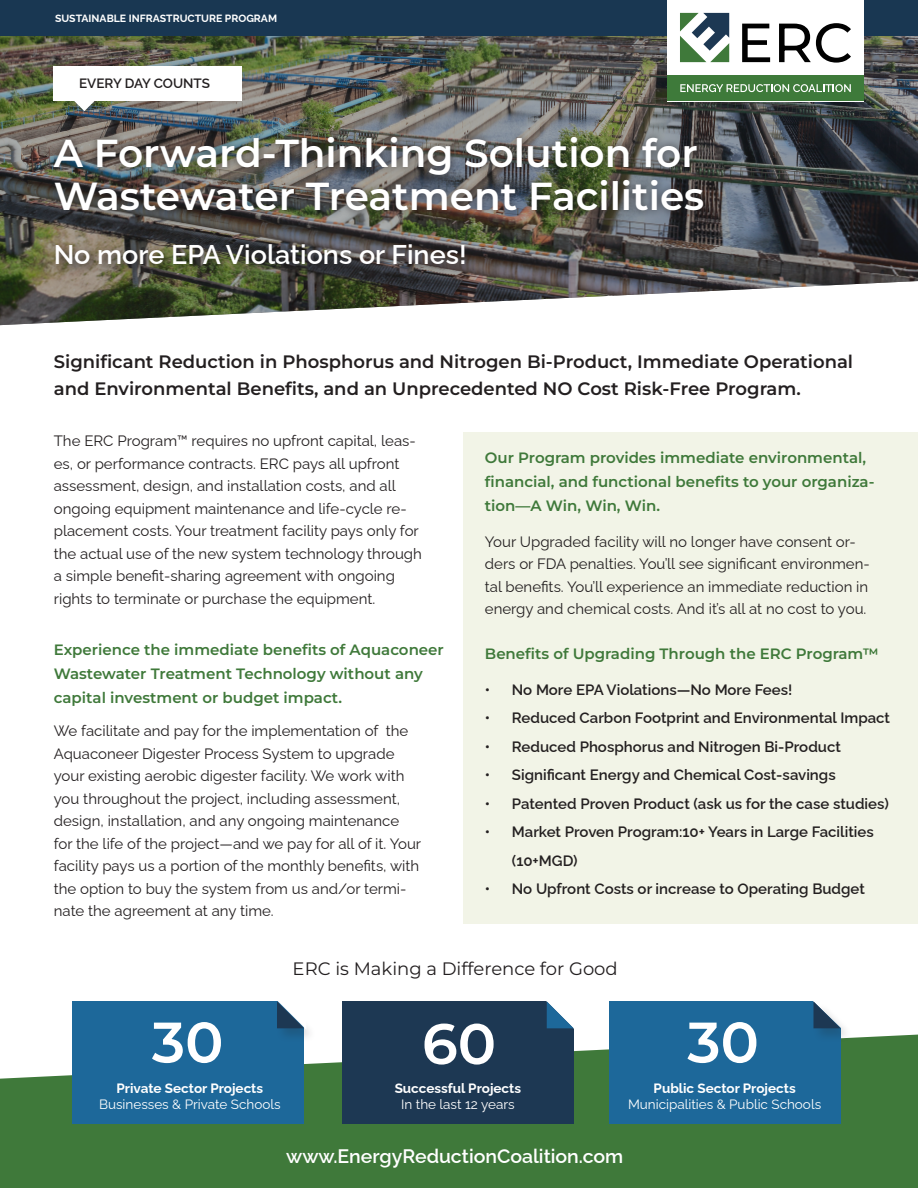
<style>
.page{position:relative;width:918px;height:1188px;background:#fff}
.page>*{position:absolute;margin:0;border:0;box-sizing:border-box;transform-origin:0 0}
.t1{font:600 57px "Montserrat";color:#fff}
.t2{font:600 39px/43.5px "Montserrat";color:#fff}
.t3{font:600 27px "Raleway";color:#fff}
.t4{font:600 19.5px "Raleway";color:#fff}
.t5{font:600 18px/27px "Montserrat";color:#231f20}
.t6{font:18px "Montserrat";color:#231f20}
.t7{font:15px/22.5px "Raleway";color:#231f20}
.t8{font:600 15px/28.5px "Raleway";color:#231f20}
.t9{font:600 15px/24px "Montserrat";color:#3f793a}
.t10{font:13.5px "Raleway";color:#fff}
.t11{font:700 13.5px "Raleway";color:#fff}
.t12{font:600 13.5px "Raleway";color:#231f20}
.t13{font:700 10.5px "Raleway";color:#fff}
</style>
<div class="page">
<div style="left:464px;top:432px;width:454px;height:491px;background:#f2f4e7"></div>
<img style="left:0;top:36px;width:918px;height:289px">
<div style="left:54px;top:66px;width:188px;height:35px;background:#fff"></div>
<svg style="left:74px;top:101px;width:21px;height:10px"></svg>
<div style="left:47px;top:129px;width:664px;height:90px;background:#231f20;opacity:.68"></div>
<div style="left:0;top:0;width:918px;height:36px;background:#193752"></div>
<div style="left:667px;top:0;width:197px;height:101px;background:#fff"></div>
<svg style="left:742px;top:24px;width:28px;height:38px"></svg>
<svg style="left:779px;top:23px;width:72px;height:40px"></svg>
<svg style="left:680px;top:13px;width:49px;height:49px"></svg>
<div style="left:667px;top:75px;width:197px;height:26px;background:#3e7a3a"></div>
<svg style="left:680px;top:84px;width:171px;height:8px"></svg>
<div style="left:0;top:1035px;width:918px;height:153px;background:#3f793a"></div>
<div style="left:72px;top:1001px;width:232px;height:123px;background:#1d689a"></div>
<div style="left:276px;top:1001px;width:42px;height:43px;background:#231f20;opacity:.2"></div>
<div style="left:609px;top:1001px;width:232px;height:123px;background:#1d689a"></div>
<div style="left:812px;top:1001px;width:42px;height:43px;background:#231f20;opacity:.2"></div>
<svg style="left:812px;top:1001px;width:32px;height:30px"></svg>
<div style="left:342px;top:1001px;width:232px;height:123px;background:#1d3853"></div>
<svg style="left:276px;top:1001px;width:30px;height:29px"></svg>
<svg style="left:546px;top:1001px;width:28px;height:28px"></svg>
<div style="left:52px;top:240px;width:424px;height:36px;background:#231f20;opacity:.84"></div>
<p class="t13" style="left:55px;top:10px;width:224px">SUSTAINABLE INFRASTRUCTURE PROGRAM</p>
<p class="t12" style="left:79px;top:73px;width:133px">EVERY DAY COUNTS</p>
<p class="t2" style="left:54px;top:130px;width:652px">A Forward-Thinking Solution for<br>Wastewater Treatment Facilities</p>
<p class="t3" style="left:54px;top:233px;width:414px">No more EPA Violations or Fines!</p>
<p class="t5" style="left:54px;top:347px;width:801px">Significant Reduction in Phosphorus and Nitrogen Bi-Product, Immediate Operational and Environmental Benefits, and an Unprecedented NO Cost Risk-Free Program.</p>
<p class="t7" style="left:54px;top:428px;width:370px">The ERC Program™ requires no upfront capital, leas&shy;es, or performance contracts. ERC pays all upfront assessment, design, and installation costs, and all ongoing equipment maintenance and life-cycle re&shy;placement costs. Your treatment facility pays only for the actual use of the new system technology through a simple benefit-sharing agreement with ongoing rights to terminate or purchase the equipment.</p>
<p class="t9" style="left:485px;top:446px;width:391px">Our Program provides immediate environmental, financial, and functional benefits to your organiza&shy;tion—A Win, Win, Win.</p>
<p class="t7" style="left:485px;top:529px;width:386px">Your Upgraded facility will no longer have consent or&shy;ders or FDA penalties. You’ll see significant environmen&shy;tal benefits. You’ll experience an immediate reduction in energy and chemical costs. And it’s all at no cost to you.</p>
<p class="t9" style="left:54px;top:637px;width:392px">Experience the immediate benefits of Aquaconeer<br>Wastewater Treatment Technology without any capital investment or budget impact.</p>
<p class="t9" style="left:485px;top:642px;width:395px">Benefits of Upgrading Through the ERC Program™</p>
<p class="t8" style="left:485px;top:673px;width:309px">• No More EPA Violations—No More Fees!</p>
<p class="t8" style="left:485px;top:702px;width:407px">• Reduced Carbon Footprint and Environmental Impact</p>
<p class="t8" style="left:485px;top:730px;width:358px">• Reduced Phosphorus and Nitrogen Bi-Product</p>
<p class="t8" style="left:485px;top:759px;width:352px">• Significant Energy and Chemical Cost-savings</p>
<p class="t8" style="left:485px;top:787px;width:406px">• Patented Proven Product (ask us for the case studies)</p>
<p class="t8" style="left:512px;top:816px;width:363px;text-indent:-27px">• Market Proven Program:10+ Years in Large Facilities (10+MGD)</p>
<p class="t8" style="left:485px;top:873px;width:382px">• No Upfront Costs or increase to Operating Budget</p>
<p class="t7" style="left:54px;top:718px;width:369px">We facilitate and pay for the implementation of the Aquaconeer Digester Process System to upgrade your existing aerobic digester facility. We work with you throughout the project, including assessment, design, installation, and any ongoing maintenance for the life of the project—and we pay for all of it. Your facility pays us a portion of the monthly benefits, with the option to buy the system from us and/or termi&shy;nate the agreement at any time.</p>
<p class="t6" style="left:293px;top:957px;width:327px">ERC is Making a Difference for Good</p>
<p class="t1" style="left:152px;top:1004px;width:73px">30</p>
<p class="t1" style="left:422px;top:1006px;width:76px">60</p>
<p class="t1" style="left:687px;top:1004px;width:73px">30</p>
<p class="t11" style="left:117px;top:1077px;width:148px">Private Sector Projects</p>
<p class="t10" style="left:99px;top:1093px;width:183px">Businesses &amp; Private Schools</p>
<p class="t11" style="left:395px;top:1077px;width:128px">Successful Projects</p>
<p class="t10" style="left:401px;top:1093px;width:115px">In the last 12 years</p>
<p class="t11" style="left:654px;top:1077px;width:144px">Public Sector Projects</p>
<p class="t10" style="left:628px;top:1093px;width:195px">Municipalities &amp; Public Schools</p>
<p class="t4" style="left:286px;top:1141px;width:339px">www.EnergyReductionCoalition.com</p>
</div>
